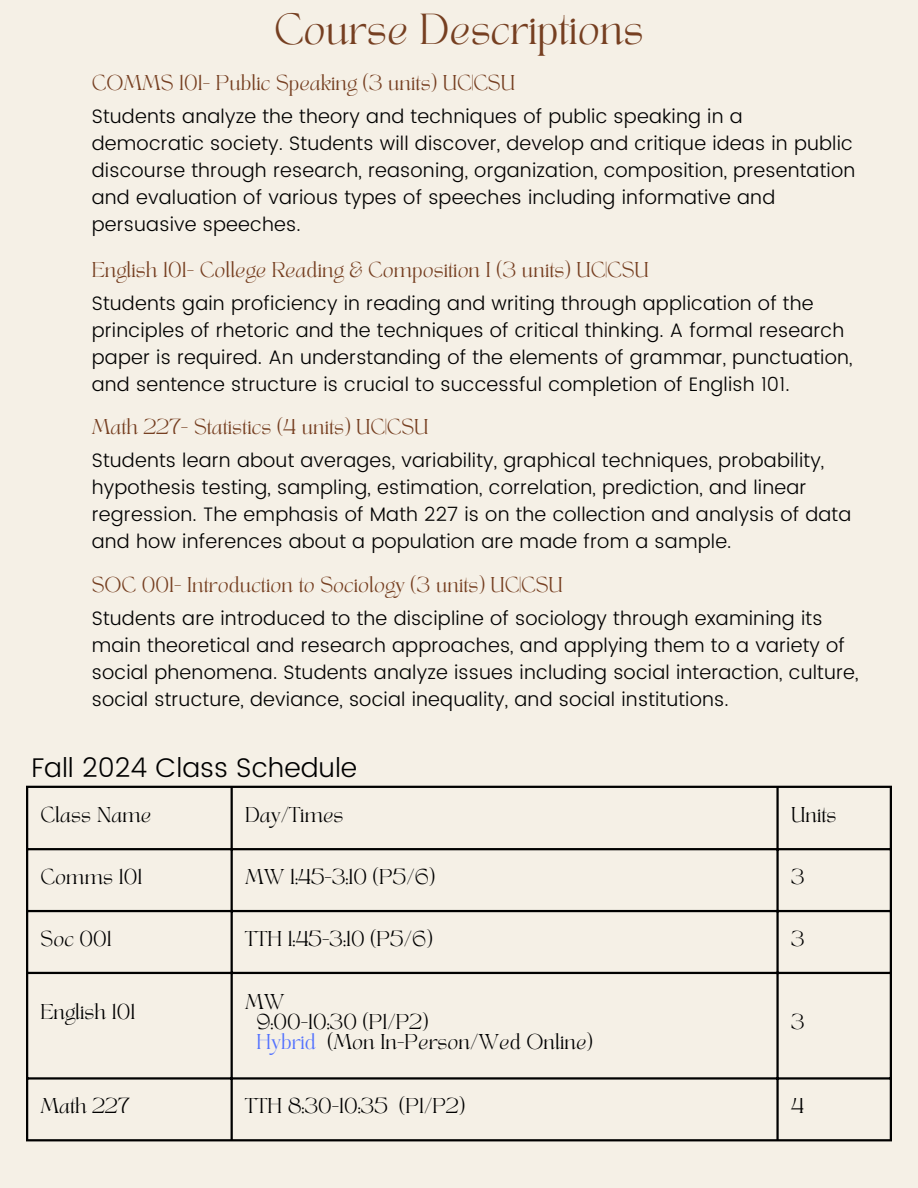
<style>
.page{position:relative;width:918px;height:1188px;background:#f5f0e6}
.page>*{position:absolute;margin:0;border:0;box-sizing:border-box;transform-origin:0 0}
.t1{font:30.3px "TANAEGEAN";color:#763f21}
.t2{font:300 27px "Poppins";color:#000}
.t3{font:300 19.5px/27px "Poppins";letter-spacing:.01em;color:#000}
.t4{font:15px "TANAEGEAN";color:#763f21}
.t5{font:15px "TANAEGEAN";color:#000}
.s1{color:#5271ff}
</style>
<div class="page">
<hr style="left:26px;top:788px;width:2px;height:351px;background:#000">
<hr style="left:231px;top:788px;width:2px;height:351px;background:#000">
<hr style="left:776px;top:788px;width:3px;height:351px;background:#000">
<hr style="left:890px;top:788px;width:2px;height:351px;background:#000">
<hr style="left:26px;top:786px;width:866px;height:2px;background:#000">
<hr style="left:26px;top:848px;width:866px;height:2px;background:#000">
<hr style="left:26px;top:910px;width:866px;height:2px;background:#000">
<hr style="left:26px;top:972px;width:866px;height:2px;background:#000">
<hr style="left:26px;top:1077px;width:866px;height:3px;background:#000">
<hr style="left:26px;top:1139px;width:866px;height:2px;background:#000">
<h1 class="t1" style="left:274px;top:12px;width:371px">Course Descriptions</h1>
<h3 class="t4" style="left:92px;top:74px;width:425px">COMMS 101- Public Speaking (3 units) UC|CSU</h3>
<p class="t3" style="left:92px;top:102px;width:765px">Students analyze the theory and techniques of public speaking in a democratic society. Students will discover, develop and critique ideas in public discourse through research, reasoning, organization, composition, presentation and evaluation of various types of speeches including informative and persuasive speeches.</p>
<p class="t4" style="left:92px;top:261px;width:559px">English 101- College Reading &amp; Composition I (3 units) UC|CSU</p>
<h3 class="t3" style="left:92px;top:289px;width:762px">Students gain proficiency in reading and writing through application of the principles of rhetoric and the techniques of critical thinking. A formal research paper is required. An understanding of the elements of grammar, punctuation, and sentence structure is crucial to successful completion of English 101.</h3>
<p class="t4" style="left:92px;top:418px;width:338px">Math 227- Statistics (4 units) UC|CSU</p>
<h3 class="t3" style="left:92px;top:447px;width:761px">Students learn about averages, variability, graphical techniques, probability, hypothesis testing, sampling, estimation, correlation, prediction, and linear regression. The emphasis of Math 227 is on the collection and analysis of data and how inferences about a population are made from a sample.</h3>
<p class="t4" style="left:92px;top:576px;width:473px">SOC 001- Introduction to Sociology (3 units) UC|CSU</p>
<h3 class="t3" style="left:92px;top:604px;width:768px">Students are introduced to the discipline of sociology through examining its main theoretical and research approaches, and applying them to a variety of social phenomena. Students analyze issues including social interaction, culture, social structure, deviance, social inequality, and social institutions.</h3>
<h2 class="t2" style="left:32px;top:752px;width:327px">Fall 2024 Class Schedule</h2>
<p class="t5" style="left:41px;top:806px;width:112px">Class Name</p>
<p class="t5" style="left:245px;top:806px;width:100px">Day/Times</p>
<p class="t5" style="left:791px;top:806px;width:47px">Units</p>
<p class="t5" style="left:41px;top:868px;width:103px">Comms 101</p>
<p class="t5" style="left:245px;top:868px;width:191px">MW 1:45-3:10 (P5/6)</p>
<p class="t5" style="left:791px;top:868px;width:15px">3</p>
<p class="t5" style="left:41px;top:930px;width:73px">Soc 001</p>
<p class="t5" style="left:245px;top:930px;width:189px">TTH 1:45-3:10 (P5/6)</p>
<p class="t5" style="left:791px;top:930px;width:15px">3</p>
<p class="t5" style="left:41px;top:1003px;width:96px">English 101</p>
<p class="t5" style="left:245px;top:993px;width:41px">MW</p>
<p class="t5" style="left:256px;top:1013px;width:174px">9:00-10:30 (P1/P2)</p>
<p class="t5" style="left:256px;top:1033px;width:338px"><span class="s1">Hybrid</span> (Mon In-Person/Wed Online)</p>
<p class="t5" style="left:791px;top:1013px;width:15px">3</p>
<p class="t5" style="left:41px;top:1097px;width:91px">Math 227</p>
<p class="t5" style="left:245px;top:1097px;width:221px">TTH 8:30-10:35 (P1/P2)</p>
<p class="t5" style="left:791px;top:1097px;width:14px">4</p>
</div>
